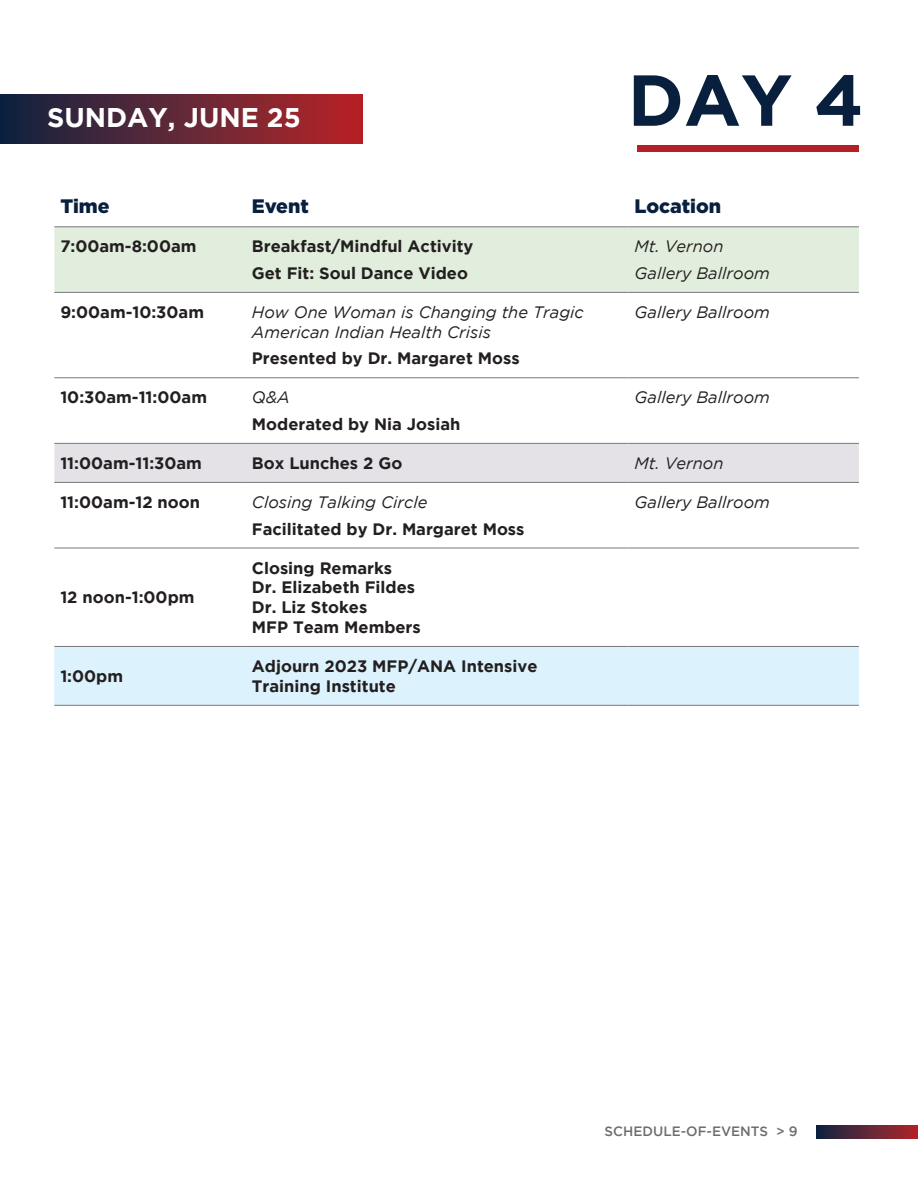
<style>
.page{position:relative;width:918px;height:1188px;background:#fff}
.page>*{position:absolute;margin:0;border:0;box-sizing:border-box;transform-origin:0 0}
.t1{font:700 72px "Gotham";color:#08203e}
.t2{font:700 27px "Gotham";color:#fff}
.t3{font:900 19.5px "Gotham";color:#08203e}
.t4{font:700 16.5px/19.8px "Gotham";color:#231f20}
.t5{font:italic 16.5px/19.8px "Gotham";color:#231f20}
.t6{font:500 13.5px "Gotham";color:#6c6d70}
</style>
<div class="page">
<svg style="left:816px;top:1125px;width:102px;height:13px"></svg>
<div style="left:637px;top:145px;width:222px;height:7px;background:#b51f26"></div>
<div style="left:0;top:95px;width:363px;height:49px;background:linear-gradient(to right,#0e2642,#b82528)"></div>
<div style="left:54px;top:227px;width:805px;height:65px;background:#e1eedd"></div>
<div style="left:54px;top:444px;width:805px;height:38px;background:#e4e2e7"></div>
<div style="left:54px;top:647px;width:805px;height:58px;background:#dcf2fc"></div>
<hr style="left:54px;top:377px;width:192px;height:1px;background:#76787b">
<hr style="left:246px;top:377px;width:383px;height:1px;background:#76787b">
<hr style="left:629px;top:377px;width:230px;height:1px;background:#76787b">
<hr style="left:54px;top:226px;width:192px;height:1px;background:#76787b">
<hr style="left:54px;top:646px;width:192px;height:1px;background:#76787b">
<hr style="left:246px;top:226px;width:383px;height:1px;background:#76787b">
<hr style="left:246px;top:646px;width:383px;height:1px;background:#76787b">
<hr style="left:629px;top:226px;width:230px;height:1px;background:#76787b">
<hr style="left:629px;top:646px;width:230px;height:1px;background:#76787b">
<hr style="left:54px;top:705px;width:192px;height:1px;background:#76787b">
<hr style="left:246px;top:705px;width:383px;height:1px;background:#76787b">
<hr style="left:629px;top:705px;width:230px;height:1px;background:#76787b">
<hr style="left:54px;top:443px;width:192px;height:1px;background:#76787b">
<hr style="left:246px;top:443px;width:383px;height:1px;background:#76787b">
<hr style="left:629px;top:443px;width:230px;height:1px;background:#76787b">
<hr style="left:54px;top:482px;width:192px;height:1px;background:#76787b">
<hr style="left:54px;top:548px;width:192px;height:1px;background:#76787b">
<hr style="left:246px;top:482px;width:383px;height:1px;background:#76787b">
<hr style="left:246px;top:548px;width:383px;height:1px;background:#76787b">
<hr style="left:629px;top:482px;width:230px;height:1px;background:#76787b">
<hr style="left:629px;top:548px;width:230px;height:1px;background:#76787b">
<hr style="left:54px;top:292px;width:192px;height:1px;background:#76787b">
<hr style="left:246px;top:292px;width:383px;height:1px;background:#76787b">
<hr style="left:629px;top:292px;width:230px;height:1px;background:#76787b">
<p class="t2" style="left:47px;top:101px;width:255px">SUNDAY, JUNE 25</p>
<p class="t1" style="left:628px;top:59px;width:237px">DAY 4</p>
<p class="t3" style="left:60px;top:195px;width:51px">Time</p>
<p class="t3" style="left:252px;top:195px;width:58px">Event</p>
<p class="t3" style="left:635px;top:195px;width:88px">Location</p>
<p class="t4" style="left:60px;top:236px;width:138px">7:00am-8:00am</p>
<p class="t4" style="left:252px;top:236px;width:223px">Breakfast/Mindful Activity</p>
<p class="t4" style="left:252px;top:263px;width:218px">Get Fit: Soul Dance Video</p>
<p class="t5" style="left:635px;top:237px;width:91px">Mt. Vernon</p>
<p class="t5" style="left:635px;top:263px;width:137px">Gallery Ballroom</p>
<p class="t4" style="left:60px;top:302px;width:145px">9:00am-10:30am</p>
<p class="t5" style="left:252px;top:302px;width:333px">How One Woman is Changing the Tragic<br>American Indian Health Crisis</p>
<p class="t4" style="left:252px;top:348px;width:269px">Presented by Dr. Margaret Moss</p>
<p class="t4" style="left:60px;top:387px;width:148px">10:30am-11:00am</p>
<p class="t5" style="left:252px;top:388px;width:39px">Q&amp;A</p>
<p class="t4" style="left:252px;top:414px;width:210px">Moderated by Nia Josiah</p>
<p class="t5" style="left:635px;top:302px;width:137px">Gallery Ballroom</p>
<p class="t5" style="left:635px;top:388px;width:137px">Gallery Ballroom</p>
<p class="t4" style="left:60px;top:453px;width:143px">11:00am-11:30am</p>
<p class="t4" style="left:252px;top:453px;width:152px">Box Lunches 2 Go</p>
<p class="t5" style="left:635px;top:453px;width:91px">Mt. Vernon</p>
<p class="t4" style="left:60px;top:492px;width:141px">11:00am-12 noon</p>
<p class="t5" style="left:252px;top:492px;width:177px">Closing Talking Circle</p>
<p class="t4" style="left:252px;top:518px;width:274px">Facilitated by Dr. Margaret Moss</p>
<p class="t5" style="left:635px;top:492px;width:137px">Gallery Ballroom</p>
<p class="t4" style="left:60px;top:587px;width:136px">12 noon-1:00pm</p>
<p class="t4" style="left:252px;top:557px;width:142px">Closing Remarks</p>
<p class="t4" style="left:252px;top:577px;width:165px">Dr. Elizabeth Fildes</p>
<p class="t4" style="left:252px;top:597px;width:117px">Dr. Liz Stokes</p>
<p class="t4" style="left:252px;top:617px;width:170px">MFP Team Members</p>
<p class="t4" style="left:60px;top:666px;width:64px">1:00pm</p>
<p class="t4" style="left:252px;top:656px;width:287px">Adjourn 2023 MFP/ANA Intensive<br>Training Institute</p>
<p class="t6" style="left:605px;top:1124px;width:195px">SCHEDULE-OF-EVENTS &gt; 9</p>
</div>
